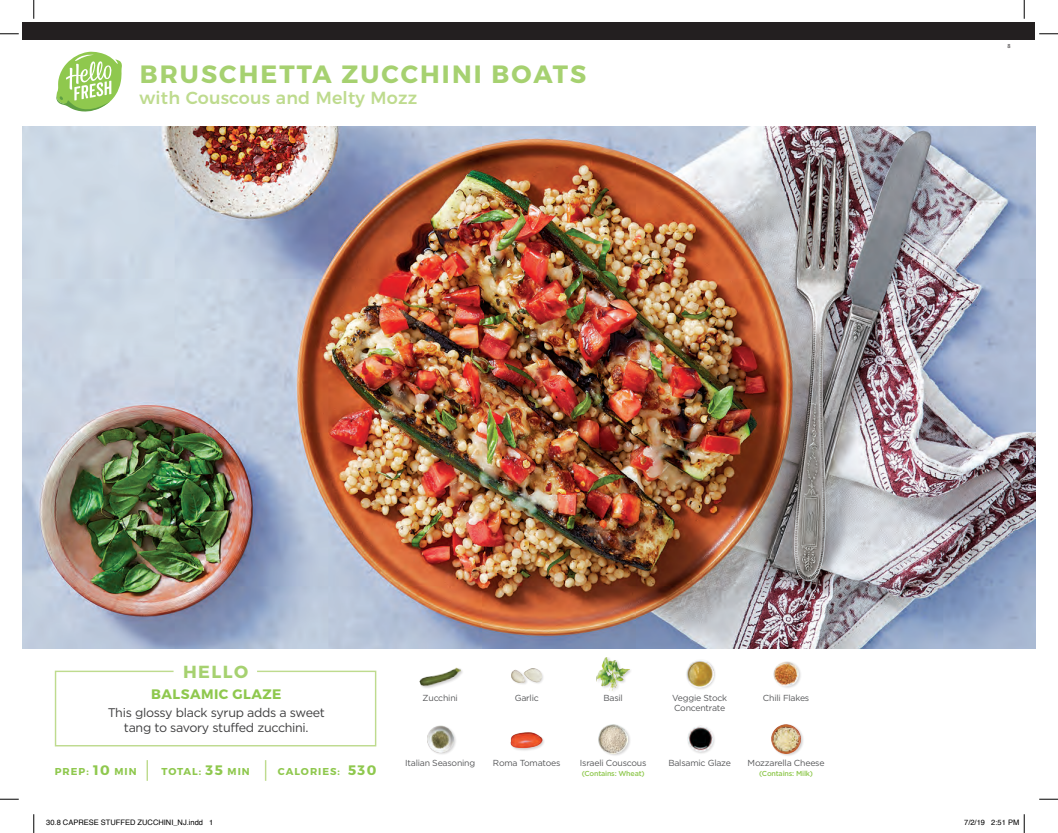
<style>
.page{position:relative;width:1058px;height:833px;background:#fff}
.page>*{position:absolute;margin:0;border:0;box-sizing:border-box;transform-origin:0 0}
.t1{font:700 25px "Montserrat";letter-spacing:.085em;color:#a6d170}
.t2{font:500 17.5px "Montserrat";letter-spacing:.01em;color:#bedb8e}
.t3{font:700 17.5px "Montserrat";letter-spacing:.085em;color:#a6d170}
.t4{font:700 13.75px "Montserrat";letter-spacing:.035em;color:#8fc84e}
.t5{font:12.5px/15px "Gotham";letter-spacing:-.025em;color:#3e3e3f;text-align:center}
.t6{font:700 10px "Montserrat";letter-spacing:.1em;color:#8fc84e}
.t7{font:8.75px/10px "Gotham";letter-spacing:-.025em;color:#57585a}
.t8{font:7.5px "Helvetica";color:#000}
.t9{font:500 7.25px "Gotham";letter-spacing:-.025em;color:#8fc84e}
.t10{font:6.25px "Source Sans Pro";color:#231f20}
.s1{font-size:13.75px}
</style>
<div class="page">
<div style="left:23px;top:23px;width:1012px;height:17px;background:#231f20"></div>
<svg style="left:54px;top:670px;width:323px;height:77px"></svg>
<hr style="left:146px;top:760px;width:2px;height:20px;background:#bedb8e">
<svg style="left:265px;top:760px;width:1px;height:20px"></svg>
<svg style="left:56px;top:51px;width:66px;height:61px"></svg>
<img style="left:23px;top:127px;width:1012px;height:521px">
<div style="left:426px;top:724px;width:31px;height:31px;background:#231f20;opacity:.2"></div>
<img style="left:427px;top:725px;width:26px;height:27px">
<img style="left:419px;top:667px;width:44px;height:21px">
<div style="left:598px;top:724px;width:33px;height:33px;background:#231f20;opacity:.2"></div>
<img style="left:599px;top:724px;width:28px;height:29px">
<img style="left:597px;top:657px;width:32px;height:33px">
<img style="left:510px;top:732px;width:34px;height:19px">
<div style="left:511px;top:668px;width:34px;height:17px;background:#231f20;opacity:.2"></div>
<img style="left:512px;top:669px;width:29px;height:13px">
<img style="left:687px;top:725px;width:28px;height:29px">
<img style="left:686px;top:660px;width:29px;height:29px">
<div style="left:771px;top:723px;width:33px;height:34px;background:#231f20;opacity:.2"></div>
<img style="left:771px;top:724px;width:30px;height:29px">
<img style="left:773px;top:661px;width:28px;height:27px">
<svg style="left:0;top:33px;width:19px;height:2px"></svg>
<svg style="left:1039px;top:33px;width:19px;height:2px"></svg>
<svg style="left:0;top:798px;width:19px;height:2px"></svg>
<svg style="left:1039px;top:798px;width:19px;height:2px"></svg>
<svg style="left:33px;top:0;width:2px;height:19px"></svg>
<svg style="left:33px;top:814px;width:2px;height:19px"></svg>
<svg style="left:1023px;top:0;width:2px;height:19px"></svg>
<svg style="left:1023px;top:814px;width:2px;height:19px"></svg>
<h1 class="t1" style="left:140px;top:59px;width:448px">BRUSCHETTA ZUCCHINI BOATS</h1>
<h2 class="t2" style="left:140px;top:84px;width:279px">with Couscous and Melty Mozz</h2>
<p class="t10" style="left:1007px;top:42px;width:5px">8</p>
<h2 class="t3" style="left:183px;top:661px;width:67px">HELLO</h2>
<h3 class="t4" style="left:151px;top:686px;width:132px">BALSAMIC GLAZE</h3>
<h3 class="t5" style="left:108px;top:704px;width:219px">This glossy black syrup adds a sweet tang to savory stuffed zucchini.</h3>
<p class="t6" style="left:55px;top:765px;width:83px">PREP: <span class="s1">10</span> MIN</p>
<p class="t6" style="left:162px;top:765px;width:90px">TOTAL: <span class="s1">35</span> MIN</p>
<p class="t6" style="left:278px;top:765px;width:100px">CALORIES: <span class="s1">530</span></p>
<p class="t7" style="left:422px;top:693px;width:37px">Zucchini</p>
<p class="t7" style="left:672px;top:693px;width:57px">Veggie Stock<br>Concentrate</p>
<p class="t7" style="left:514px;top:693px;width:26px">Garlic</p>
<p class="t7" style="left:603px;top:693px;width:21px">Basil</p>
<p class="t7" style="left:763px;top:693px;width:48px">Chili Flakes</p>
<p class="t7" style="left:405px;top:758px;width:72px">Italian Seasoning</p>
<p class="t7" style="left:493px;top:758px;width:69px">Roma Tomatoes</p>
<p class="t7" style="left:580px;top:758px;width:68px">Israeli Couscous</p>
<p class="t7" style="left:668px;top:758px;width:64px">Balsamic Glaze</p>
<p class="t7" style="left:747px;top:758px;width:78px">Mozzarella Cheese</p>
<p class="t9" style="left:581px;top:768px;width:64px">(Contains: Wheat)</p>
<p class="t9" style="left:759px;top:768px;width:55px">(Contains: Milk)</p>
<p class="t8" style="left:46px;top:817px;width:169px">30.8 CAPRESE STUFFED ZUCCHINI_NJ.indd 1</p>
<p class="t8" style="left:964px;top:817px;width:57px">7/2/19 2:51 PM</p>
</div>
